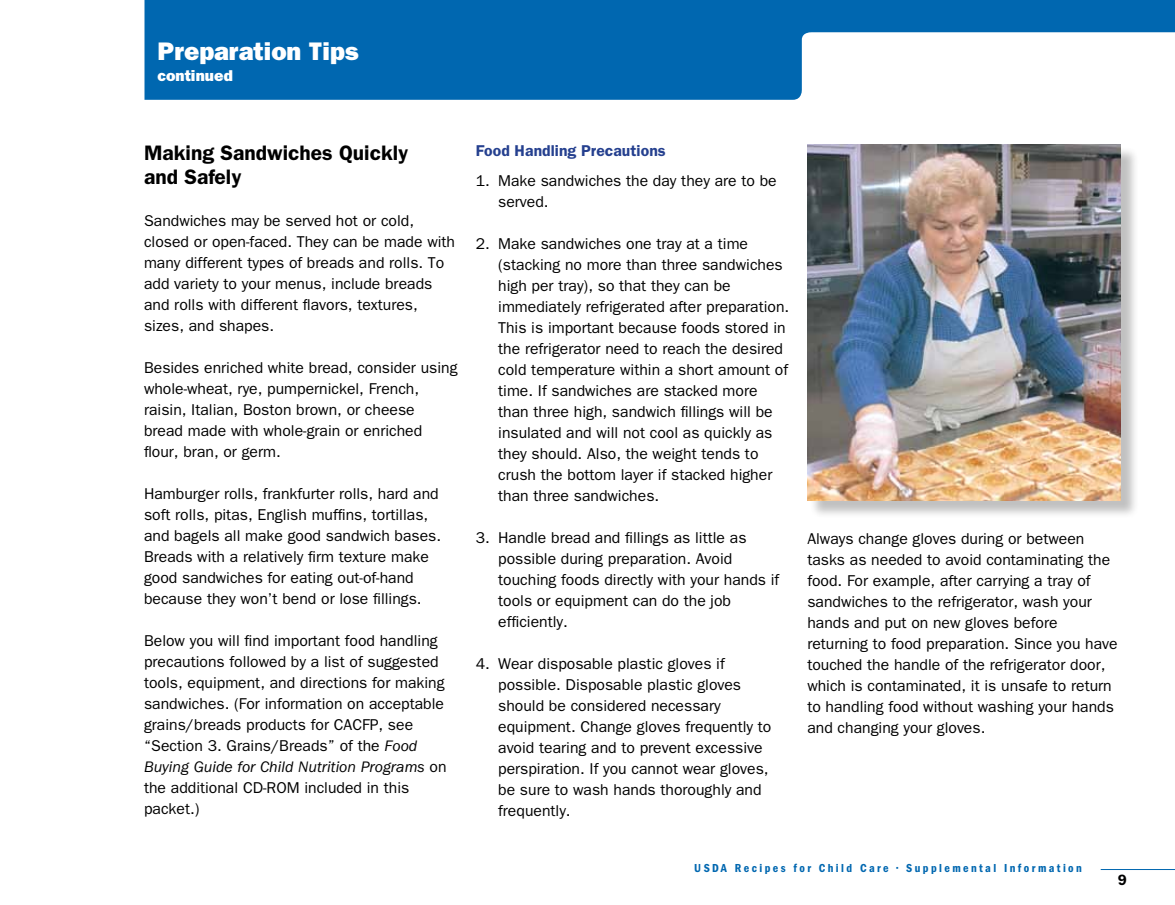
<style>
.page{position:relative;width:1175px;height:905px;background:#fff}
.page>*{position:absolute;margin:0;border:0;box-sizing:border-box;transform-origin:0 0}
.t1{font:800 25.5px "Franklin Gothic";color:#fff}
.t2{font:600 21px/24px "Franklin Gothic";color:#000}
.t3{font:15.75px/21px "Franklin Gothic";color:#000}
.t4{font:600 15.75px "Franklin Gothic";letter-spacing:.005em;color:#25408f}
.t5{font:800 15.75px "Franklin Gothic";color:#fff}
.t6{font:600 15px "Franklin Gothic";color:#000}
.t7{font:600 condensed 12px "Franklin Gothic";letter-spacing:.2em;color:#0067b0}
.s1{font-style:italic}
</style>
<div class="page">
<svg style="left:144px;top:0;width:1030px;height:100px;fill:#0067b0"></svg>
<hr style="left:1100px;top:869px;width:74px;height:1px;background:#0067b0">
<div style="left:809px;top:146px;width:330px;height:373px;background:#000;opacity:.25"></div>
<img style="left:807px;top:144px;width:313px;height:356px">
<h1 class="t1" style="left:158px;top:36px;width:203px">Preparation Tips</h1>
<p class="t5" style="left:158px;top:66px;width:77px">continued</p>
<h2 class="t2" style="left:144px;top:141px;width:266px">Making Sandwiches Quickly and Safely</h2>
<p class="t3" style="left:144px;top:210px;width:312px">Sandwiches may be served hot or cold, closed or open-faced. They can be made with many different types of breads and rolls. To add variety to your menus, include breads and rolls with different flavors, textures, sizes, and shapes.</p>
<p class="t3" style="left:144px;top:357px;width:315px">Besides enriched white bread, consider using whole-wheat, rye, pumpernickel, French, raisin, Italian, Boston brown, or cheese bread made with whole-grain or enriched flour, bran, or germ.</p>
<p class="t3" style="left:144px;top:483px;width:299px">Hamburger rolls, frankfurter rolls, hard and soft rolls, pitas, English muffins, tortillas, and bagels all make good sandwich bases.<br>Breads with a relatively firm texture make good sandwiches for eating out-of-hand because they won’t bend or lose fillings.</p>
<p class="t3" style="left:144px;top:630px;width:304px">Below you will find important food handling precautions followed by a list of suggested tools, equipment, and directions for making sandwiches. (For information on acceptable grains/breads products for CACFP, see “Section 3. Grains/Breads” of the <span class="s1">Food Buying Guide for Child Nutrition Programs</span> on the additional CD-ROM included in this packet.)</p>
<p class="t4" style="left:476px;top:141px;width:192px">Food Handling Precautions</p>
<p class="t3" style="left:498px;top:170px;width:280px;text-indent:-23px">1. Make sandwiches the day they are to be served.</p>
<p class="t3" style="left:498px;top:233px;width:293px;text-indent:-23px">2. Make sandwiches one tray at a time (stacking no more than three sandwiches high per tray), so that they can be immediately refrigerated after preparation.<br>This is important because foods stored in the refrigerator need to reach the desired cold temperature within a short amount of time. If sandwiches are stacked more than three high, sandwich fillings will be insulated and will not cool as quickly as they should. Also, the weight tends to crush the bottom layer if stacked higher than three sandwiches.</p>
<p class="t3" style="left:498px;top:527px;width:282px;text-indent:-23px">3. Handle bread and fillings as little as possible during preparation. Avoid touching foods directly with your hands if tools or equipment can do the job efficiently.</p>
<p class="t3" style="left:498px;top:653px;width:275px;text-indent:-23px">4. Wear disposable plastic gloves if possible. Disposable plastic gloves should be considered necessary equipment. Change gloves frequently to avoid tearing and to prevent excessive perspiration. If you cannot wear gloves, be sure to wash hands thoroughly and frequently.</p>
<p class="t3" style="left:807px;top:528px;width:312px">Always change gloves during or between tasks as needed to avoid contaminating the food. For example, after carrying a tray of sandwiches to the refrigerator, wash your hands and put on new gloves before returning to food preparation. Since you have touched the handle of the refrigerator door, which is contaminated, it is unsafe to return to handling food without washing your hands and changing your gloves.</p>
<p class="t7" style="left:694px;top:861px;width:389px">USDA Recipes for Child Care • Supplemental Information</p>
<p class="t6" style="left:1118px;top:870px;width:10px">9</p>
</div>
